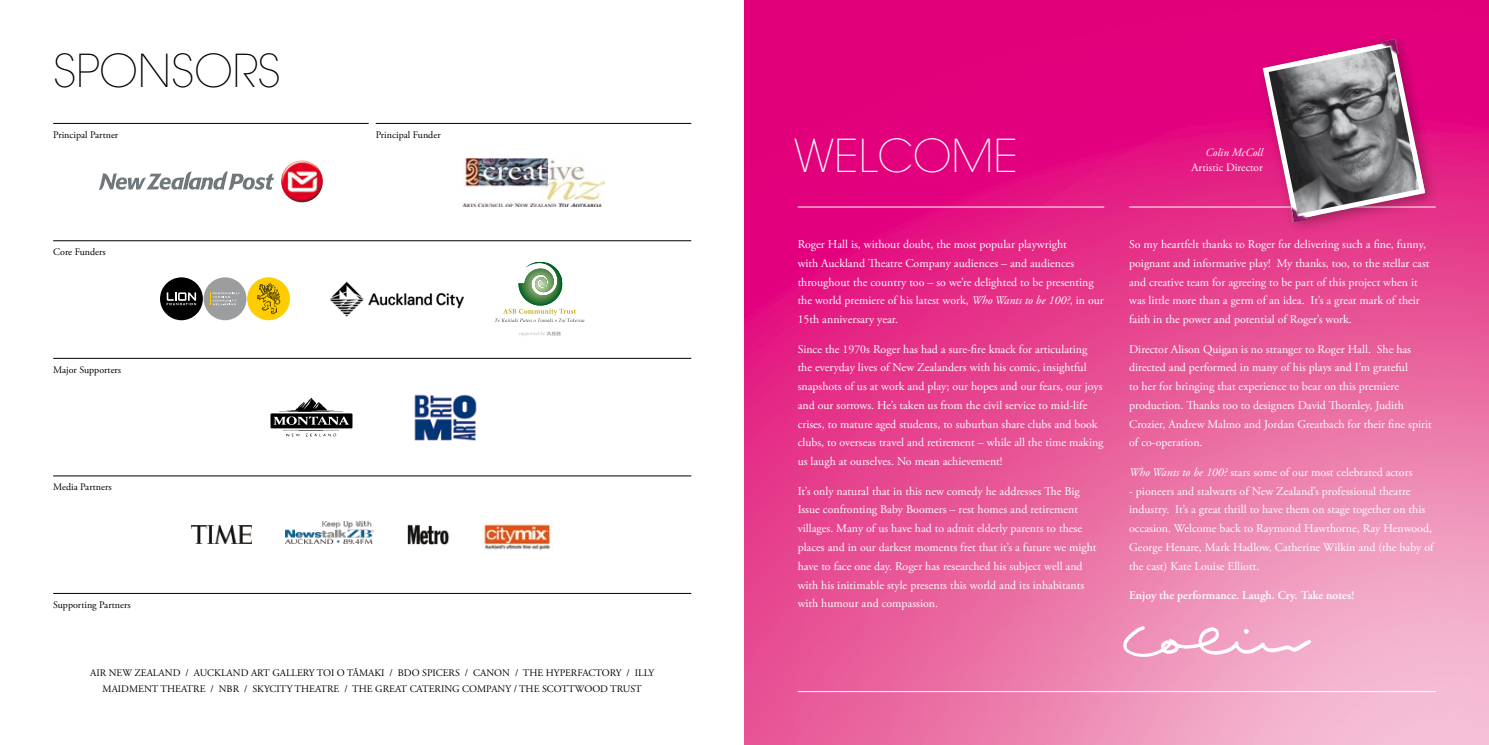
<style>
.page{position:relative;width:1489px;height:745px;background:#fff}
.page>*{position:absolute;margin:0;border:0;box-sizing:border-box;transform-origin:0 0}
.t1{font:200 45px "ITC Avant Garde Std";color:#000}
.t2{font:200 45px "ITC Avant Garde Std";color:#fff}
.t3{font:11.88px/18.8px "Adobe Garamond Pro";color:#fff}
.t4{font:600 11.88px "Adobe Garamond Pro";color:#fff}
.t5{font:11.25px "Adobe Garamond Pro";color:#fff}
.t6{font:italic 11.25px "Adobe Garamond Pro";color:#fff}
.t7{font:10px/16.2px "Adobe Garamond Pro";color:#000;text-align:center}
.s1{font-style:italic}
</style>
<div class="page">
<img style="left:744px;top:0;width:744px;height:744px">
<svg style="left:99px;top:171px;width:175px;height:20px"></svg>
<img style="left:281px;top:160px;width:42px;height:42px;border-radius:50%">
<img style="left:192px;top:525px;width:59px;height:18px">
<img style="left:407px;top:524px;width:43px;height:21px">
<img style="left:482px;top:521px;width:70px;height:30px">
<img style="left:286px;top:521px;width:87px;height:22px">
<hr style="left:53px;top:123px;width:316px;height:1px;background:#000">
<hr style="left:53px;top:240px;width:638px;height:1px;background:#000">
<hr style="left:53px;top:358px;width:638px;height:1px;background:#000">
<hr style="left:53px;top:475px;width:638px;height:1px;background:#000">
<hr style="left:53px;top:592px;width:638px;height:1px;background:#000">
<img style="left:462px;top:158px;width:142px;height:48px">
<div style="left:247px;top:277px;width:43px;height:43px;background:#fecc00;border-radius:50%"></div>
<svg style="left:257px;top:283px;width:23px;height:31px"></svg>
<div style="left:204px;top:277px;width:42px;height:43px;background:#9c9d9f;border-radius:50%"></div>
<div style="left:160px;top:277px;width:43px;height:43px;background:#000;border-radius:50%"></div>
<svg style="left:167px;top:292px;width:29px;height:13px"></svg>
<svg style="left:210px;top:292px;width:30px;height:13px"></svg>
<img style="left:330px;top:281px;width:134px;height:36px">
<svg style="left:518px;top:331px;width:42px;height:5px"></svg>
<svg style="left:495px;top:262px;width:89px;height:60px"></svg>
<hr style="left:797px;top:691px;width:638px;height:1px;background:#fff">
<hr style="left:797px;top:207px;width:307px;height:1px;background:#fff">
<hr style="left:1129px;top:207px;width:306px;height:1px;background:#fff">
<img style="left:1112px;top:617px;width:211px;height:48px">
<div style="left:1253px;top:33px;width:188px;height:203px;background:#000;opacity:.3"></div>
<svg style="left:1259px;top:38px;width:168px;height:185px;background:#9d5c80"></svg>
<img style="left:414px;top:394px;width:63px;height:47px">
<img style="left:270px;top:397px;width:83px;height:40px">
<hr style="left:376px;top:123px;width:315px;height:1px;background:#000">
<img style="left:1378px;top:37px;width:21px;height:22px">
<img style="left:1288px;top:202px;width:21px;height:21px">
<h1 class="t1" style="left:53px;top:44px;width:229px">SPONSORS</h1>
<p class="t7" style="left:53px;top:126px;width:67px">Principal Partner</p>
<p class="t7" style="left:53px;top:244px;width:54px">Core Funders</p>
<p class="t7" style="left:53px;top:361px;width:69px">Major Supporters</p>
<p class="t7" style="left:53px;top:479px;width:60px">Media Partners</p>
<p class="t7" style="left:53px;top:596px;width:79px">Supporting Partners</p>
<p class="t7" style="left:376px;top:126px;width:66px">Principal Funder</p>
<p class="t7" style="left:90px;top:664px;width:565px">AIR NEW ZEALAND / AUCKLAND ART GALLERY TOI O TÃMAKI / BDO SPICERS / CANON / THE HYPERFACTORY / ILLY<br>MAIDMENT THEATRE / NBR / SKYCITY THEATRE / THE GREAT CATERING COMPANY / THE SCOTTWOOD TRUST</p>
<h1 class="t2" style="left:794px;top:129px;width:225px">WELCOME</h1>
<p class="t6" style="left:1205px;top:146px;width:59px">Colin McColl</p>
<p class="t5" style="left:1191px;top:161px;width:73px">Artistic Director</p>
<p class="t3" style="left:797px;top:235px;width:308px">Roger Hall is, without doubt, the most popular playwright<br>with Auckland Theatre Company audiences – and audiences throughout the country too – so we’re delighted to be presenting the world premiere of his latest work, <span class="s1">Who Wants to be 100?</span>, in our 15th anniversary year.</p>
<p class="t3" style="left:797px;top:339px;width:307px">Since the 1970s Roger has had a sure-fire knack for articulating the everyday lives of New Zealanders with his comic, insightful snapshots of us at work and play; our hopes and our fears, our joys and our sorrows. He’s taken us from the civil service to mid-life crises, to mature aged students, to suburban share clubs and book clubs, to overseas travel and retirement – while all the time making us laugh at ourselves. No mean achievement!</p>
<p class="t3" style="left:797px;top:481px;width:300px">It’s only natural that in this new comedy he addresses The Big Issue confronting Baby Boomers – rest homes and retirement villages. Many of us have had to admit elderly parents to these places and in our darkest moments fret that it’s a future we might have to face one day. Roger has researched his subject well and with his initimable style presents this world and its inhabitants with humour and compassion.</p>
<p class="t3" style="left:1129px;top:235px;width:302px">So my heartfelt thanks to Roger for delivering such a fine, funny, poignant and informative play! My thanks, too, to the stellar cast and creative team for agreeing to be part of this project when it was little more than a germ of an idea. It’s a great mark of their faith in the power and potential of Roger’s work.</p>
<p class="t3" style="left:1129px;top:339px;width:304px">Director Alison Quigan is no stranger to Roger Hall. She has directed and performed in many of his plays and I’m grateful<br>to her for bringing that experience to bear on this premiere production. Thanks too to designers David Thornley, Judith Crozier, Andrew Malmo and Jordan Greatbach for their fine spirit of co-operation.</p>
<p class="t3" style="left:1129px;top:463px;width:285px"><span class="s1">Who Wants to be 100?</span> stars some of our most celebrated actors</p>
<p class="t3" style="left:1129px;top:481px;width:306px">- pioneers and stalwarts of New Zealand’s professional theatre industry. It’s a great thrill to have them on stage together on this occasion. Welcome back to Raymond Hawthorne, Ray Henwood, George Henare, Mark Hadlow, Catherine Wilkin and (the baby of the cast) Kate Louise Elliott.</p>
<p class="t4" style="left:1129px;top:588px;width:227px">Enjoy the performance. Laugh. Cry. Take notes!</p>
</div>
